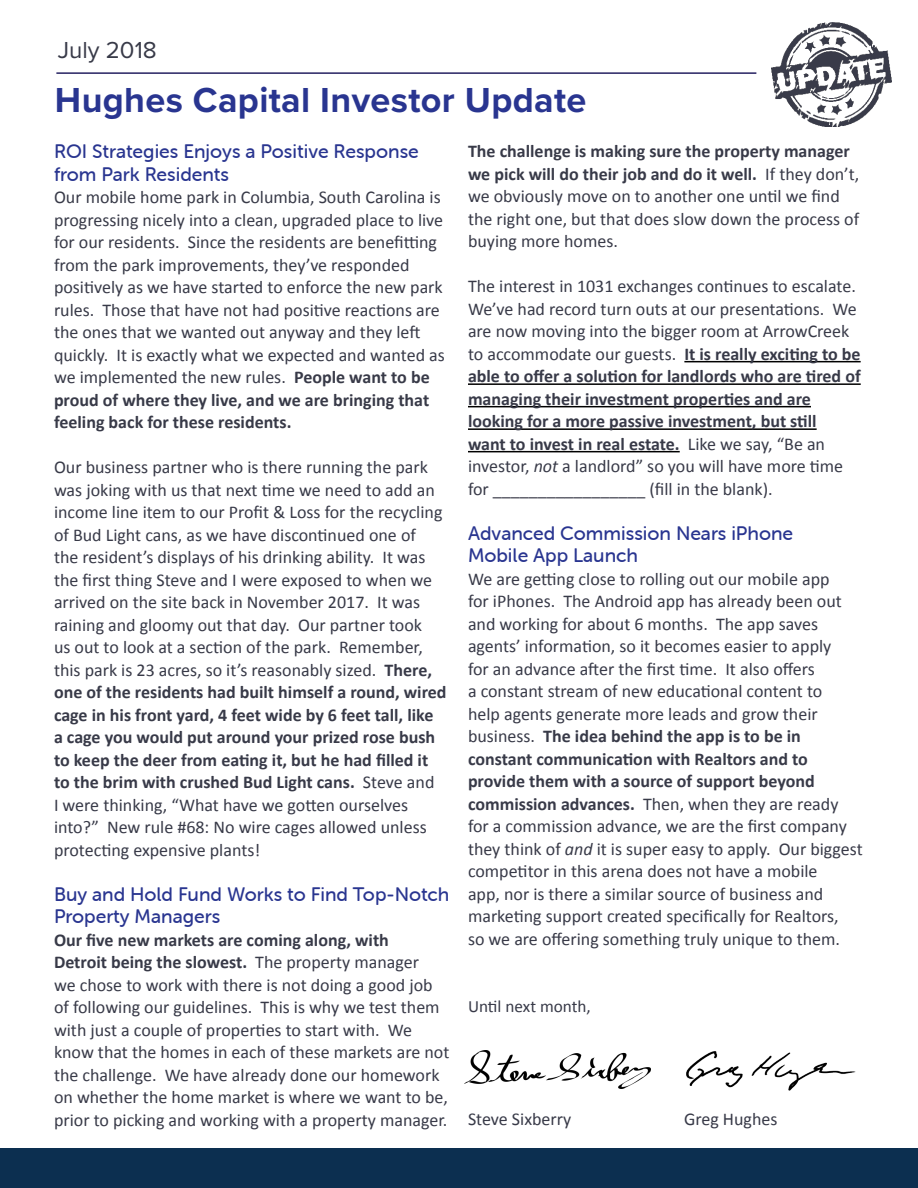
<style>
.page{position:relative;width:918px;height:1188px;background:#fff}
.page>*{position:absolute;margin:0;border:0;box-sizing:border-box;transform-origin:0 0}
.t1{font:700 36px "Proxima Nova";letter-spacing:.01em;color:#293590}
.t2{font:24px "Proxima Nova";color:#383a48}
.t3{font:19.5px/22.5px "Museo Sans Rounded 500";color:#293590}
.t4{font:18px/22.5px "Calibri";color:#383a48}
.t5{font:17.25px "Calibri";color:#383a48}
.s1{font-weight:700}
.s2{font-style:italic}
</style>
<div class="page">
<hr style="left:684px;top:361px;width:177px;height:1px;background:#000">
<hr style="left:468px;top:383px;width:393px;height:2px;background:#000">
<hr style="left:468px;top:406px;width:343px;height:1px;background:#000">
<hr style="left:468px;top:428px;width:349px;height:2px;background:#000">
<hr style="left:468px;top:451px;width:212px;height:1px;background:#000">
<img style="left:464px;top:1050px;width:186px;height:38px">
<img style="left:687px;top:1051px;width:168px;height:40px">
<hr style="left:56px;top:72px;width:700px;height:2px;background:#252161">
<img style="left:771px;top:22px;width:121px;height:105px">
<div style="left:0;top:1148px;width:918px;height:40px;background:#0c2f50"></div>
<p class="t2" style="left:58px;top:32px;width:100px">July 2018</p>
<p class="t1" style="left:55px;top:74px;width:533px">Hughes Capital Investor Update</p>
<p class="t3" style="left:54px;top:140px;width:366px">ROI Strategies Enjoys a Positive Response</p>
<p class="t3" style="left:54px;top:163px;width:177px">from Park Residents</p>
<p class="t4" style="left:54px;top:185px;width:392px">Our mobile home park in Columbia, South Carolina is progressing nicely into a clean, upgraded place to live for our residents. Since the residents are benefitting from the park improvements, they’ve responded positively as we have started to enforce the new park rules. Those that have not had positive reactions are the ones that we wanted out anyway and they left quickly. It is exactly what we expected and wanted as we implemented the new rules. <span class="s1">People want to be proud of where they live, and we are bringing that feeling back for these residents.</span></p>
<p class="t4" style="left:54px;top:455px;width:394px">Our business partner who is there running the park was joking with us that next time we need to add an income line item to our Profit &amp; Loss for the recycling of Bud Light cans, as we have discontinued one of<br>the resident’s displays of his drinking ability. It was the first thing Steve and I were exposed to when we arrived on the site back in November 2017. It was raining and gloomy out that day. Our partner took<br>us out to look at a section of the park. Remember, this park is 23 acres, so it’s reasonably sized. <span class="s1">There, one of the residents had built himself a round, wired cage in his front yard, 4 feet wide by 6 feet tall, like a cage you would put around your prized rose bush to keep the deer from eating it, but he had filled it to the brim with crushed Bud Light cans.</span> Steve and<br>I were thinking, “What have we gotten ourselves into?” New rule #68: No wire cages allowed unless protecting expensive plants!</p>
<p class="t3" style="left:54px;top:883px;width:397px">Buy and Hold Fund Works to Find Top-Notch<br>Property Managers</p>
<p class="t4" style="left:54px;top:928px;width:397px"><span class="s1">Our five new markets are coming along, with<br>Detroit being the slowest.</span> The property manager<br>we chose to work with there is not doing a good job of following our guidelines. This is why we test them with just a couple of properties to start with. We know that the homes in each of these markets are not the challenge. We have already done our homework on whether the home market is where we want to be, prior to picking and working with a property manager.</p>
<p class="t4" style="left:468px;top:139px;width:393px"><span class="s1">The challenge is making sure the property manager we pick will do their job and do it well.</span> If they don’t, we obviously move on to another one until we find the right one, but that does slow down the process of buying more homes.</p>
<p class="t4" style="left:468px;top:274px;width:394px">The interest in 1031 exchanges continues to escalate.<br>We’ve had record turn outs at our presentations. We are now moving into the bigger room at ArrowCreek to accommodate our guests. <span class="s1">It is really exciting to be able to offer a solution for landlords who are tired of managing their investment properties and are looking for a more passive investment, but still<br>want to invest in real estate.</span> Like we say, “Be an investor, <span class="s2">not</span> a landlord” so you will have more time for _________________ (fill in the blank).</p>
<p class="t3" style="left:468px;top:522px;width:327px">Advanced Commission Nears iPhone<br>Mobile App Launch</p>
<p class="t4" style="left:468px;top:567px;width:396px">We are getting close to rolling out our mobile app<br>for iPhones. The Android app has already been out and working for about 6 months. The app saves agents’ information, so it becomes easier to apply<br>for an advance after the first time. It also offers<br>a constant stream of new educational content to<br>help agents generate more leads and grow their business. <span class="s1">The idea behind the app is to be in constant communication with Realtors and to provide them with a source of support beyond commission advances.</span> Then, when they are ready for a commission advance, we are the first company they think of <span class="s2">and</span> it is super easy to apply. Our biggest competitor in this arena does not have a mobile<br>app, nor is there a similar source of business and marketing support created specifically for Realtors,<br>so we are offering something truly unique to them.</p>
<p class="t5" style="left:468px;top:996px;width:124px">Until next month,</p>
<p class="t4" style="left:468px;top:1107px;width:105px">Steve Sixberry</p>
<p class="t4" style="left:684px;top:1107px;width:95px">Greg Hughes</p>
</div>
